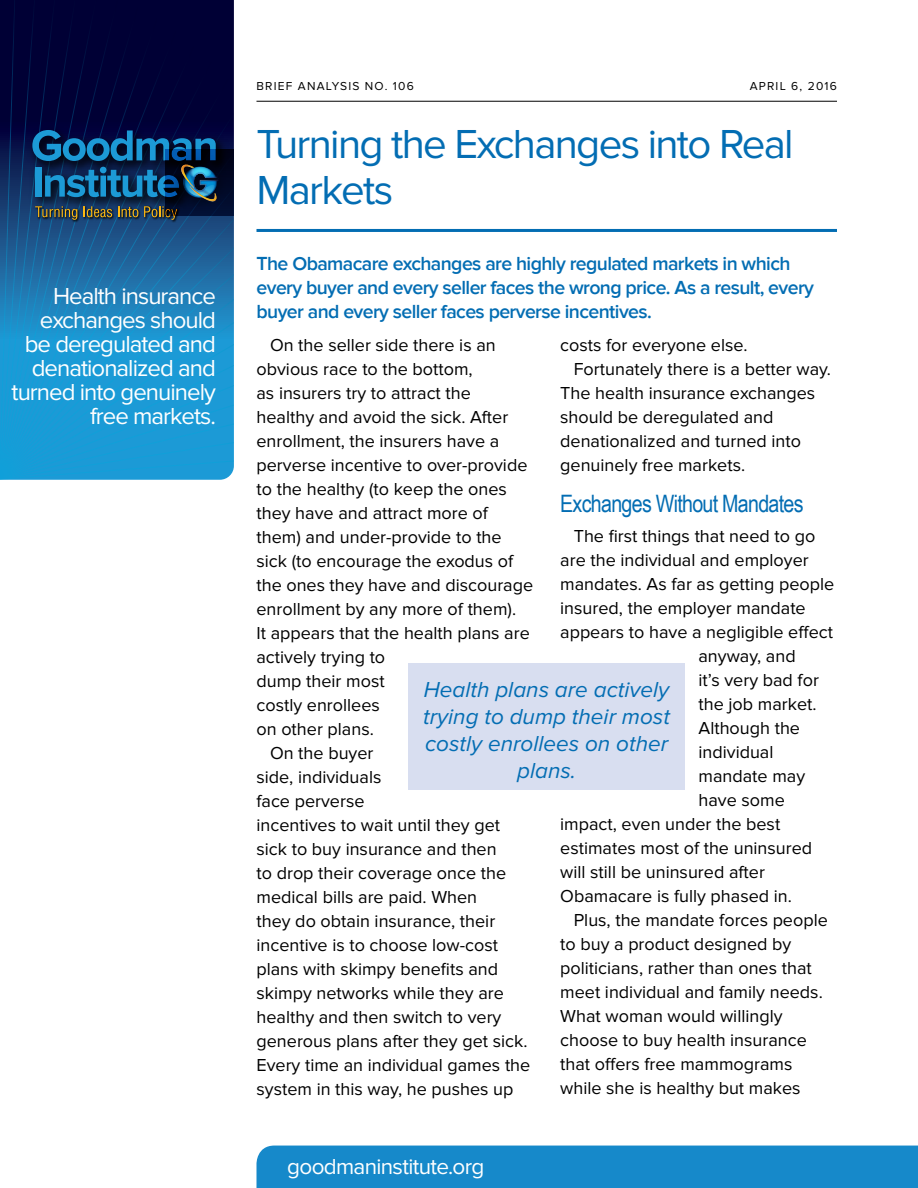
<style>
.page{position:relative;width:918px;height:1188px;background:#fff}
.page>*{position:absolute;margin:0;border:0;box-sizing:border-box;transform-origin:0 0}
.t1{font:42px/46.5px "Proxima Nova";letter-spacing:-.04em;color:#036db3}
.t2{font:24px/24px "Proxima Nova";letter-spacing:-.04em;color:#fff;text-align:right}
.t3{font:24px "Arial Narrow";letter-spacing:-.03em;color:#036db3}
.t4{font:italic 22.5px/27px "Proxima Nova";color:#036db3;text-align:center}
.t5{font:22.5px "Proxima Nova";letter-spacing:-.03em;color:#fff}
.t6{font:600 19.5px/24px "Proxima Nova";letter-spacing:-.03em;color:#036db3}
.t7{font:18px "Proxima Nova";color:#000}
.t8{font:12px "Proxima Nova";letter-spacing:.1em;color:#000}
</style>
<div class="page">
<svg style="left:0;top:0;width:234px;height:480px;background:#135489"></svg>
<hr style="left:256px;top:101px;width:581px;height:1px;background:#000">
<hr style="left:256px;top:229px;width:581px;height:3px;background:#036db3">
<div style="left:256px;top:1146px;width:662px;height:42px;background:#1689ca"></div>
<div style="left:408px;top:663px;width:277px;height:127px;background:#d8def0"></div>
<h2 class="t2" style="left:12px;top:284px;width:206px">Health insurance exchanges should be deregulated and denationalized and turned into genuinely free markets.</h2>
<p class="t8" style="left:256px;top:80px;width:159px">BRIEF ANALYSIS NO. 106</p>
<p class="t8" style="left:750px;top:80px;width:89px">APRIL 6, 2016</p>
<h1 class="t1" style="left:256px;top:121px;width:539px">Turning the Exchanges into Real<br>Markets</h1>
<p class="t6" style="left:256px;top:252px;width:559px">The Obamacare exchanges are highly regulated markets in which every buyer and every seller faces the wrong price. As a result, every buyer and every seller faces perverse incentives.</p>
<p class="t7" style="left:270px;top:335px;width:227px">On the seller side there is an</p>
<p class="t7" style="left:256px;top:359px;width:218px">obvious race to the bottom,</p>
<p class="t7" style="left:256px;top:383px;width:216px">as insurers try to attract the</p>
<p class="t7" style="left:256px;top:407px;width:253px">healthy and avoid the sick. After</p>
<p class="t7" style="left:256px;top:431px;width:244px">enrollment, the insurers have a</p>
<p class="t7" style="left:256px;top:455px;width:272px">perverse incentive to over-provide</p>
<p class="t7" style="left:256px;top:479px;width:252px">to the healthy (to keep the ones</p>
<p class="t7" style="left:256px;top:503px;width:233px">they have and attract more of</p>
<p class="t7" style="left:256px;top:527px;width:247px">them) and under-provide to the</p>
<p class="t7" style="left:256px;top:551px;width:258px">sick (to encourage the exodus of</p>
<p class="t7" style="left:256px;top:575px;width:278px">the ones they have and discourage</p>
<p class="t7" style="left:256px;top:599px;width:261px">enrollment by any more of them).</p>
<p class="t7" style="left:256px;top:623px;width:275px">It appears that the health plans are</p>
<p class="t7" style="left:256px;top:647px;width:130px">actively trying to</p>
<p class="t7" style="left:256px;top:671px;width:130px">dump their most</p>
<p class="t7" style="left:256px;top:695px;width:125px">costly enrollees</p>
<p class="t7" style="left:256px;top:719px;width:119px">on other plans.</p>
<p class="t7" style="left:270px;top:743px;width:105px">On the buyer</p>
<p class="t7" style="left:256px;top:767px;width:126px">side, individuals</p>
<p class="t7" style="left:256px;top:791px;width:110px">face perverse</p>
<p class="t7" style="left:256px;top:815px;width:245px">incentives to wait until they get</p>
<p class="t7" style="left:256px;top:839px;width:242px">sick to buy insurance and then</p>
<p class="t7" style="left:256px;top:863px;width:251px">to drop their coverage once the</p>
<p class="t7" style="left:256px;top:887px;width:222px">medical bills are paid. When</p>
<p class="t7" style="left:256px;top:911px;width:240px">they do obtain insurance, their</p>
<p class="t7" style="left:256px;top:935px;width:243px">incentive is to choose low-cost</p>
<p class="t7" style="left:256px;top:959px;width:243px">plans with skimpy benefits and</p>
<p class="t7" style="left:256px;top:983px;width:249px">skimpy networks while they are</p>
<p class="t7" style="left:256px;top:1007px;width:246px">healthy and then switch to very</p>
<p class="t7" style="left:256px;top:1031px;width:272px">generous plans after they get sick.</p>
<p class="t7" style="left:256px;top:1055px;width:275px">Every time an individual games the</p>
<p class="t7" style="left:256px;top:1079px;width:258px">system in this way, he pushes up</p>
<p class="t7" style="left:560px;top:335px;width:189px">costs for everyone else.</p>
<p class="t7" style="left:574px;top:359px;width:259px">Fortunately there is a better way.</p>
<p class="t7" style="left:560px;top:383px;width:257px">The health insurance exchanges</p>
<p class="t7" style="left:560px;top:407px;width:215px">should be deregulated and</p>
<p class="t7" style="left:560px;top:431px;width:242px">denationalized and turned into</p>
<p class="t7" style="left:560px;top:455px;width:186px">genuinely free markets.</p>
<h2 class="t3" style="left:560px;top:486px;width:245px">Exchanges Without Mandates</h2>
<p class="t7" style="left:574px;top:526px;width:243px">The first things that need to go</p>
<p class="t7" style="left:560px;top:550px;width:250px">are the individual and employer</p>
<p class="t7" style="left:560px;top:574px;width:276px">mandates. As far as getting people</p>
<p class="t7" style="left:560px;top:598px;width:247px">insured, the employer mandate</p>
<p class="t7" style="left:560px;top:622px;width:274px">appears to have a negligible effect</p>
<p class="t7" style="left:698px;top:646px;width:99px">anyway, and</p>
<p class="t7" style="left:698px;top:670px;width:122px">it’s very bad for</p>
<p class="t7" style="left:698px;top:694px;width:120px">the job market.</p>
<p class="t7" style="left:698px;top:718px;width:103px">Although the</p>
<p class="t7" style="left:698px;top:742px;width:77px">individual</p>
<p class="t7" style="left:698px;top:766px;width:108px">mandate may</p>
<p class="t7" style="left:698px;top:790px;width:88px">have some</p>
<p class="t7" style="left:560px;top:814px;width:222px">impact, even under the best</p>
<p class="t7" style="left:560px;top:838px;width:254px">estimates most of the uninsured</p>
<p class="t7" style="left:560px;top:862px;width:206px">will still be uninsured after</p>
<p class="t7" style="left:560px;top:886px;width:233px">Obamacare is fully phased in.</p>
<p class="t7" style="left:574px;top:910px;width:256px">Plus, the mandate forces people</p>
<p class="t7" style="left:560px;top:934px;width:233px">to buy a product designed by</p>
<p class="t7" style="left:560px;top:958px;width:253px">politicians, rather than ones that</p>
<p class="t7" style="left:560px;top:982px;width:264px">meet individual and family needs.</p>
<p class="t7" style="left:560px;top:1006px;width:224px">What woman would willingly</p>
<p class="t7" style="left:560px;top:1030px;width:248px">choose to buy health insurance</p>
<p class="t7" style="left:560px;top:1054px;width:234px">that offers free mammograms</p>
<p class="t7" style="left:560px;top:1078px;width:242px">while she is healthy but makes</p>
<p class="t4" style="left:423px;top:677px;width:248px">Health plans are actively trying to dump their most costly enrollees on other plans.</p>
<p class="t5" style="left:287px;top:1153px;width:199px">goodmaninstitute.org</p>
</div>
